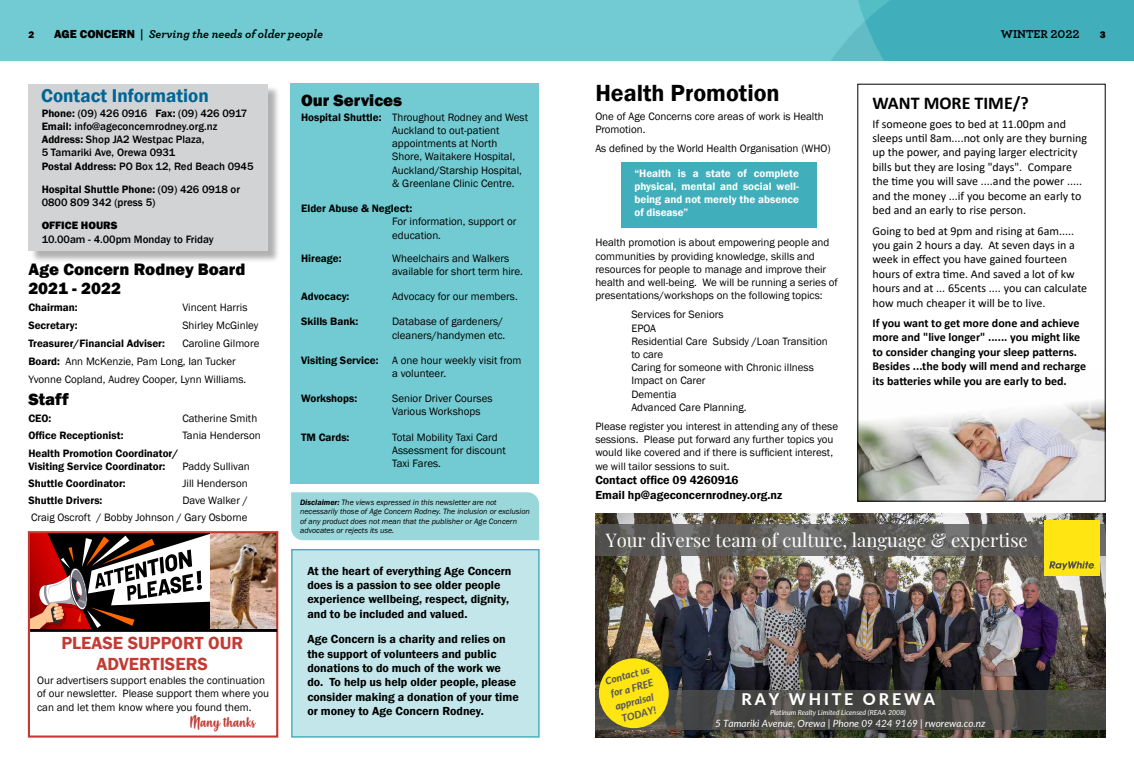
<style>
.page{position:relative;width:1134px;height:766px;background:#fff}
.page>*{position:absolute;margin:0;border:0;box-sizing:border-box;transform-origin:0 0}
.t1{font:600 24px "Franklin Gothic";color:#000}
.t2{font:600 19px "Franklin Gothic";color:#006495}
.t3{font:18.5px "Playfair Display";color:#fff}
.t4{font:600 18px/21.6px "Franklin Gothic";color:#c23b33;text-align:center}
.t5{font:700 18px "Calibri";color:#000}
.t6{font:800 17px/19px "Franklin Gothic";color:#000}
.t7{font:800 16px "Lato";letter-spacing:.18em;color:#fff}
.t8{font:14px "Misses";color:#c23b33}
.t9{font:12px/14.4px "Calibri";color:#000}
.t10{font:600 12px/14.4px "Franklin Gothic";color:#000}
.t11{font:700 12px/14.4px "Calibri";color:#000}
.t12{font:italic 700 12px "Archer";color:#000}
.t13{font:700 12px "Archer";color:#000}
.t14{font:11px/13.2px "Franklin Gothic";color:#000}
.t15{font:500 11px/13.2px "Franklin Gothic";color:#000}
.t16{font:600 11px/13.2px "Franklin Gothic";color:#000}
.t17{font:600 11px/13.2px "Franklin Gothic";color:#fff;text-align:justify}
.t18{font:800 11px "Franklin Gothic";color:#000}
.t19{font:italic 10px "Lato";color:#fff}
.t20{font:italic 800 10px/13.5px "Lato";color:#595959;text-align:center}
.t21{font:800 10px "Franklin Gothic";color:#000}
.t22{font:italic 8px/9.6px "Franklin Gothic";color:#000}
.t23{font:italic 7px "Lato";color:#fff}
.s1{font-family:"Franklin Gothic";font-weight:800;font-style:normal}
.s2{font-style:normal}
.s3{font-weight:600}
</style>
<div class="page">
<div style="left:621px;top:162px;width:195px;height:66px;background:#41aebb"></div>
<div style="left:291px;top:549px;width:249px;height:188px;background:#c2e6e9;border:1px solid #41aebb"></div>
<div style="left:291px;top:84px;width:248px;height:399px;background:#72cbd2"></div>
<div style="left:0;top:0;width:1134px;height:61px;background:#72cbd2"></div>
<svg style="left:831px;top:0;width:303px;height:61px;background:#46b1bd"></svg>
<div style="left:30px;top:85px;width:251px;height:178px;background:#000;opacity:.31"></div>
<div style="left:28px;top:84px;width:240px;height:166px;background:#d1d3d4"></div>
<div style="left:291px;top:492px;width:248px;height:48px;background:#9ad7db"></div>
<img style="left:595px;top:513px;width:511px;height:224px">
<svg style="left:595px;top:524px;width:511px;height:32px;background:#605f5d"></svg>
<div style="left:1044px;top:519px;width:55px;height:56px;background:#ffe512"></div>
<svg style="left:1049px;top:561px;width:46px;height:9px"></svg>
<svg style="left:595px;top:690px;width:511px;height:39px;background:#4a4946"></svg>
<div style="left:599px;top:658px;width:70px;height:70px;background:#ffe512;border-radius:50%"></div>
<svg style="left:31px;top:534px;width:180px;height:94px"></svg>
<img style="left:211px;top:534px;width:64px;height:94px">
<div style="left:28px;top:531px;width:250px;height:206px;border:2px solid #c23b33"></div>
<div style="left:30px;top:628px;width:247px;height:3px;border:1px solid #000"></div>
<img style="left:859px;top:400px;width:245px;height:99px">
<p class="t21" style="left:28px;top:28px;width:7px">2</p>
<p class="t12" style="left:54px;top:24px;width:270px"><span class="s1">AGE CONCERN</span> <span class="s2">|</span> Serving the needs of older people</p>
<p class="t13" style="left:1001px;top:24px;width:80px">WINTER 2022</p>
<p class="t21" style="left:1100px;top:28px;width:7px">3</p>
<h2 class="t2" style="left:41px;top:84px;width:169px">Contact Information</h2>
<p class="t15" style="left:42px;top:107px;width:213px"><span class="s3">Phone:</span> (09) 426 0916 <span class="s3">Fax:</span> (09) 426 0917<br><span class="s3">Email:</span> info@ageconcernrodney.org.nz <span class="s3">Address:</span> Shop JA2 Westpac Plaza,<br>5 Tamariki Ave, Orewa 0931<br><span class="s3">Postal Address:</span> PO Box 12, Red Beach 0945</p>
<p class="t15" style="left:42px;top:183px;width:200px"><span class="s3">Hospital Shuttle Phone:</span> (09) 426 0918 or<br>0800 809 342 (press 5)</p>
<p class="t18" style="left:42px;top:218px;width:77px">OFFICE HOURS</p>
<p class="t15" style="left:42px;top:232px;width:174px">10.00am - 4.00pm Monday to Friday</p>
<h3 class="t6" style="left:28px;top:259px;width:219px">Age Concern Rodney Board<br>2021 - 2022</h3>
<p class="t16" style="left:28px;top:301px;width:51px">Chairman:</p>
<p class="t14" style="left:182px;top:301px;width:67px">Vincent Harris</p>
<p class="t16" style="left:28px;top:319px;width:51px">Secretary:</p>
<p class="t14" style="left:182px;top:319px;width:78px">Shirley McGinley</p>
<p class="t16" style="left:28px;top:337px;width:138px">Treasurer/Financial Adviser:</p>
<p class="t14" style="left:28px;top:334px;width:233px;line-height:18px;text-indent:154px">Caroline Gilmore<br><span class="s3">Board:</span> Ann McKenzie, Pam Long, Ian Tucker<br>Yvonne Copland, Audrey Cooper, Lynn Williams.</p>
<h3 class="t6" style="left:28px;top:390px;width:42px">Staff</h3>
<p class="t16" style="left:28px;top:412px;width:25px">CEO:</p>
<p class="t14" style="left:182px;top:412px;width:76px">Catherine Smith</p>
<p class="t16" style="left:28px;top:429px;width:97px">Office Receptionist:</p>
<p class="t14" style="left:182px;top:429px;width:80px">Tania Henderson</p>
<p class="t16" style="left:28px;top:446px;width:151px">Health Promotion Coordinator/<br>Visiting Service Coordinator:</p>
<p class="t14" style="left:182px;top:459px;width:69px">Paddy Sullivan</p>
<p class="t16" style="left:28px;top:477px;width:99px">Shuttle Coordinator:</p>
<p class="t14" style="left:182px;top:477px;width:67px">Jill Henderson</p>
<p class="t16" style="left:28px;top:494px;width:76px">Shuttle Drivers:</p>
<p class="t14" style="left:31px;top:492px;width:218px;line-height:17px;text-align:right">Dave Walker /<br>Craig Oscroft / Bobby Johnson / Gary Osborne</p>
<h3 class="t4" style="left:61px;top:632px;width:183px">PLEASE SUPPORT OUR<br>ADVERTISERS</h3>
<p class="t14" style="left:37px;top:674px;width:233px">Our advertisers support enables the continuation of our newsletter. Please support them where you can and let them know where you found them.</p>
<p class="t8" style="left:189px;top:712px;width:67px">Many thanks</p>
<h3 class="t6" style="left:301px;top:90px;width:103px">Our Services</h3>
<p class="t14" style="left:392px;top:111px;width:137px;text-indent:-91px"><span class="s3">Hospital Shuttle:</span> Throughout Rodney and West<br>Auckland to out-patient appointments at North<br>Shore, Waitakere Hospital,<br>Auckland/Starship Hospital, &amp; Greenlane Clinic Centre.</p>
<p class="t16" style="left:301px;top:202px;width:113px">Elder Abuse &amp; Neglect:</p>
<p class="t14" style="left:392px;top:215px;width:126px">For information, support or education.</p>
<p class="t16" style="left:301px;top:251px;width:42px">Hireage:</p>
<p class="t14" style="left:392px;top:251px;width:132px">Wheelchairs and Walkers available for short term hire.</p>
<p class="t16" style="left:301px;top:290px;width:50px">Advocacy:</p>
<p class="t14" style="left:392px;top:290px;width:127px">Advocacy for our members.</p>
<p class="t16" style="left:301px;top:315px;width:59px">Skills Bank:</p>
<p class="t14" style="left:392px;top:315px;width:115px">Database of gardeners/ cleaners/handymen etc.</p>
<p class="t14" style="left:392px;top:354px;width:131px;text-indent:-91px"><span class="s3">Visiting Service:</span> A one hour weekly visit from a volunteer.</p>
<p class="t16" style="left:301px;top:392px;width:58px">Workshops:</p>
<p class="t14" style="left:392px;top:392px;width:102px">Senior Driver Courses<br>Various Workshops</p>
<p class="t16" style="left:301px;top:430px;width:50px">TM Cards:</p>
<p class="t14" style="left:392px;top:430px;width:115px">Total Mobility Taxi Card<br>Assessment for discount<br>Taxi Fares.</p>
<p class="t22" style="left:300px;top:497px;width:231px"><span class="s3">Disclaimer:</span> The views expressed in this newsletter are not necessarily those of Age Concern Rodney. The inclusion or exclusion of any product does not mean that the publisher or Age Concern advocates or rejects its use.</p>
<p class="t10" style="left:307px;top:563px;width:206px">At the heart of everything Age Concern does is a passion to see older people experience wellbeing, respect, dignity, and to be included and valued.</p>
<p class="t10" style="left:307px;top:632px;width:213px">Age Concern is a charity and relies on the support of volunteers and public donations to do much of the work we do. To help us help older people, please consider making a donation of your time or money to Age Concern Rodney.</p>
<h1 class="t1" style="left:595px;top:78px;width:186px">Health Promotion</h1>
<p class="t14" style="left:595px;top:110px;width:230px">One of Age Concerns core areas of work is Health<br>Promotion.</p>
<p class="t14" style="left:595px;top:142px;width:237px">As defined by the World Health Organisation (WHO)</p>
<p class="t17" style="left:634px;top:167px;width:166px">“Health is a state of complete physical, mental and social well&shy;being and not merely the absence of disease”</p>
<p class="t14" style="left:595px;top:236px;width:244px">Health promotion is about empowering people and communities by providing knowledge, skills and resources for people to manage and improve their health and well-being. We will be running a series of presentations/workshops on the following topics:</p>
<p class="t14" style="left:631px;top:308px;width:198px">Services for Seniors<br>EPOA<br>Residential Care Subsidy /Loan Transition to care<br>Caring for someone with Chronic illness<br>Impact on Carer<br>Dementia<br>Advanced Care Planning.</p>
<p class="t14" style="left:595px;top:420px;width:244px">Please register you interest in attending any of these sessions. Please put forward any further topics you would like covered and if there is sufficient interest, we will tailor sessions to suit.</p>
<p class="t10" style="left:595px;top:473px;width:188px">Contact office 09 4260916<br>Email hp@ageconcernrodney.org.nz</p>
<h3 class="t5" style="left:872px;top:90px;width:158px">WANT MORE TIME/?</h3>
<p class="t9" style="left:872px;top:116px;width:216px">If someone goes to bed at 11.00pm and sleeps until 8am....not only are they burning up the power, and paying larger electricity bills but they are losing "days". Compare the time you will save ....and the power ..... and the money ...if you become an early to bed and an early to rise person.</p>
<p class="t9" style="left:872px;top:223px;width:216px">Going to bed at 9pm and rising at 6am..... you gain 2 hours a day. At seven days in a week in effect you have gained fourteen hours of extra time. And saved a lot of kw hours and at ... 65cents .... you can calculate how much cheaper it will be to live.</p>
<p class="t11" style="left:872px;top:315px;width:215px">If you want to get more done and achieve more and "live longer" ...... you might like to consider changing your sleep patterns.<br>Besides ...the body will mend and recharge its batteries while you are early to bed.</p>
<h3 class="t3" style="left:606px;top:525px;width:424px">Your diverse team of culture, language &amp; expertise</h3>
<p class="t20" style="left:604px;top:674px;width:47px;rotate:-15deg">Contact us for a FREE appraisal<br>TODAY!</p>
<h3 class="t7" style="left:741px;top:687px;width:195px">RAY WHITE OREWA</h3>
<p class="t23" style="left:770px;top:707px;width:137px">Platinum Realty Limited Licensed (REAA 2008)</p>
<p class="t19" style="left:715px;top:716px;width:272px">5 Tamariki Avenue, Orewa | Phone 09 424 9169 | rworewa.co.nz</p>
</div>
